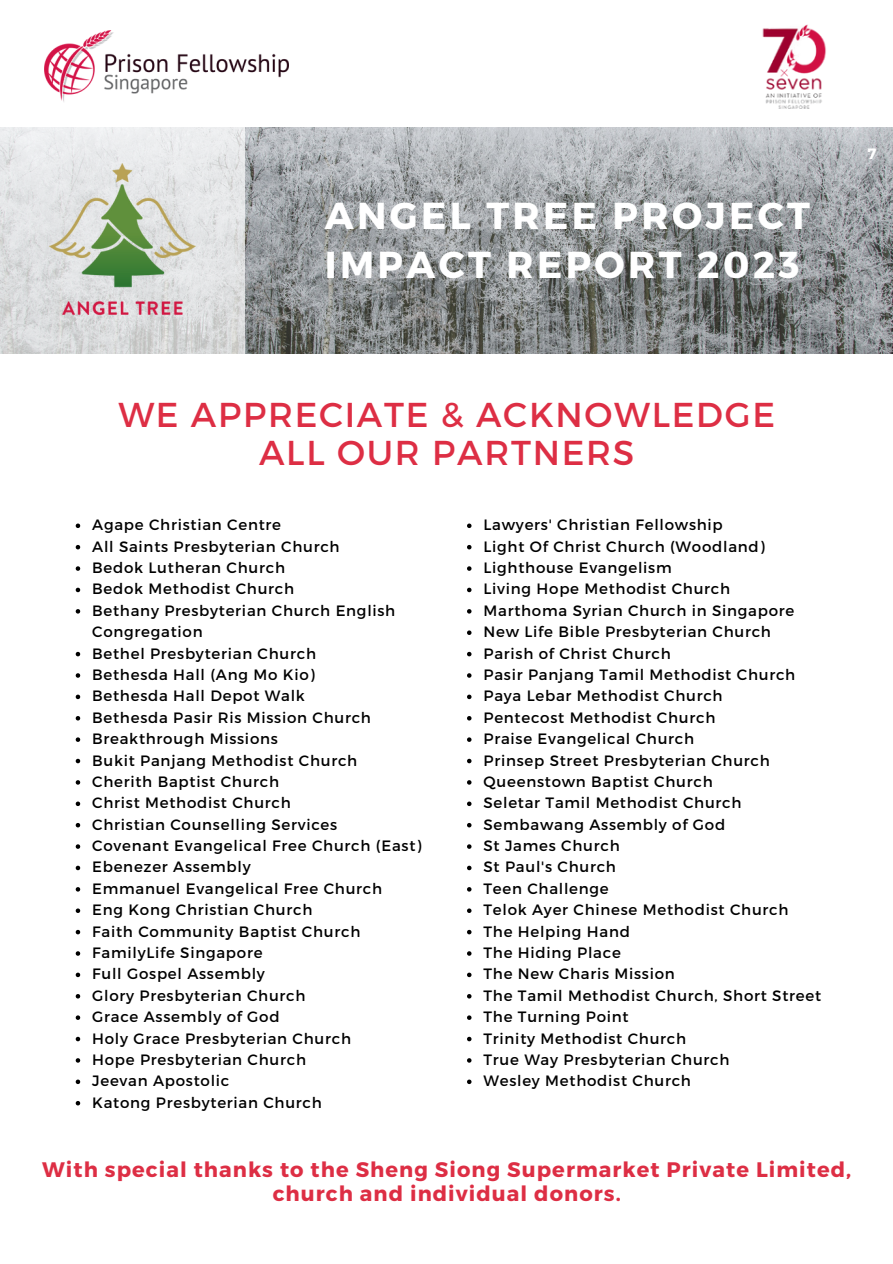
<style>
.page{position:relative;width:893px;height:1264px;background:#fff}
.page>*{position:absolute;margin:0;border:0;box-sizing:border-box;transform-origin:0 0}
.t1{font:700 37.5px/48.3px "Montserrat";letter-spacing:.09em;color:#fff}
.t2{font:34.5px/38.2px "Montserrat";letter-spacing:.05em;color:#dd2e44;text-align:center}
.t3{font:700 21px/23.7px "Montserrat";letter-spacing:.05em;color:#dd2e44;text-align:center}
.t4{font:15px/21.3px "Montserrat";letter-spacing:.05em;color:#000}
.t5{font:700 15px "Montserrat";color:#fff}
</style>
<div class="page">
<img style="left:44px;top:31px;width:244px;height:71px">
<img style="left:762px;top:25px;width:64px;height:84px">
<svg style="left:76px;top:523px;width:4px;height:5px"></svg>
<svg style="left:76px;top:545px;width:4px;height:4px"></svg>
<svg style="left:76px;top:566px;width:4px;height:5px"></svg>
<svg style="left:76px;top:587px;width:4px;height:5px"></svg>
<svg style="left:76px;top:609px;width:4px;height:4px"></svg>
<svg style="left:76px;top:652px;width:4px;height:4px"></svg>
<svg style="left:76px;top:673px;width:4px;height:4px"></svg>
<svg style="left:76px;top:694px;width:4px;height:5px"></svg>
<svg style="left:76px;top:716px;width:4px;height:4px"></svg>
<svg style="left:76px;top:737px;width:4px;height:5px"></svg>
<svg style="left:76px;top:758px;width:4px;height:5px"></svg>
<svg style="left:76px;top:780px;width:4px;height:4px"></svg>
<svg style="left:76px;top:801px;width:4px;height:5px"></svg>
<svg style="left:76px;top:823px;width:4px;height:4px"></svg>
<svg style="left:76px;top:844px;width:4px;height:4px"></svg>
<svg style="left:76px;top:865px;width:4px;height:5px"></svg>
<svg style="left:76px;top:887px;width:4px;height:4px"></svg>
<svg style="left:76px;top:908px;width:4px;height:5px"></svg>
<svg style="left:76px;top:929px;width:4px;height:5px"></svg>
<svg style="left:76px;top:951px;width:4px;height:4px"></svg>
<svg style="left:76px;top:972px;width:4px;height:5px"></svg>
<svg style="left:76px;top:994px;width:4px;height:4px"></svg>
<svg style="left:76px;top:1015px;width:4px;height:4px"></svg>
<svg style="left:76px;top:1036px;width:4px;height:5px"></svg>
<svg style="left:76px;top:1058px;width:4px;height:4px"></svg>
<svg style="left:76px;top:1079px;width:4px;height:5px"></svg>
<svg style="left:76px;top:1101px;width:4px;height:4px"></svg>
<svg style="left:467px;top:523px;width:4px;height:5px"></svg>
<svg style="left:467px;top:545px;width:4px;height:4px"></svg>
<svg style="left:467px;top:566px;width:4px;height:5px"></svg>
<svg style="left:467px;top:587px;width:4px;height:5px"></svg>
<svg style="left:467px;top:609px;width:4px;height:4px"></svg>
<svg style="left:467px;top:630px;width:4px;height:5px"></svg>
<svg style="left:467px;top:652px;width:4px;height:4px"></svg>
<svg style="left:467px;top:673px;width:4px;height:4px"></svg>
<svg style="left:467px;top:694px;width:4px;height:5px"></svg>
<svg style="left:467px;top:716px;width:4px;height:4px"></svg>
<svg style="left:467px;top:737px;width:4px;height:5px"></svg>
<svg style="left:467px;top:758px;width:4px;height:5px"></svg>
<svg style="left:467px;top:780px;width:4px;height:4px"></svg>
<svg style="left:467px;top:801px;width:4px;height:5px"></svg>
<svg style="left:467px;top:823px;width:4px;height:4px"></svg>
<svg style="left:467px;top:844px;width:4px;height:4px"></svg>
<svg style="left:467px;top:865px;width:4px;height:5px"></svg>
<svg style="left:467px;top:887px;width:4px;height:4px"></svg>
<svg style="left:467px;top:908px;width:4px;height:5px"></svg>
<svg style="left:467px;top:929px;width:4px;height:5px"></svg>
<svg style="left:467px;top:951px;width:4px;height:4px"></svg>
<svg style="left:467px;top:972px;width:4px;height:5px"></svg>
<svg style="left:467px;top:994px;width:4px;height:4px"></svg>
<svg style="left:467px;top:1015px;width:4px;height:4px"></svg>
<svg style="left:467px;top:1036px;width:4px;height:5px"></svg>
<svg style="left:467px;top:1058px;width:4px;height:4px"></svg>
<svg style="left:467px;top:1079px;width:4px;height:5px"></svg>
<img style="left:244px;top:127px;width:648px;height:226px">
<svg style="left:0;top:127px;width:244px;height:227px;background:#dfe1e2"></svg>
<img style="left:49px;top:164px;width:146px;height:151px">
<p class="t1" style="left:325px;top:190px;width:486px">ANGEL TREE PROJECT<br>IMPACT REPORT 2023</p>
<h4 class="t5" style="left:867px;top:143px;width:10px">7</h4>
<p class="t2" style="left:118px;top:394px;width:658px">WE APPRECIATE &amp; ACKNOWLEDGE<br>ALL OUR PARTNERS</p>
<h2 class="t4" style="left:92px;top:513px;width:190px">Agape Christian Centre</h2>
<h3 class="t4" style="left:92px;top:535px;width:249px">All Saints Presbyterian Church</h3>
<p class="t4" style="left:92px;top:556px;width:194px">Bedok Lutheran Church</p>
<p class="t4" style="left:92px;top:577px;width:203px">Bedok Methodist Church</p>
<p class="t4" style="left:92px;top:599px;width:304px">Bethany Presbyterian Church English<br>Congregation</p>
<p class="t4" style="left:92px;top:642px;width:225px">Bethel Presbyterian Church</p>
<p class="t4" style="left:92px;top:663px;width:224px">Bethesda Hall (Ang Mo Kio)</p>
<p class="t4" style="left:92px;top:684px;width:214px">Bethesda Hall Depot Walk</p>
<p class="t4" style="left:92px;top:706px;width:280px">Bethesda Pasir Ris Mission Church</p>
<p class="t4" style="left:92px;top:727px;width:187px">Breakthrough Missions</p>
<p class="t4" style="left:92px;top:748px;width:266px">Bukit Panjang Methodist Church</p>
<p class="t4" style="left:92px;top:770px;width:188px">Cherith Baptist Church</p>
<p class="t4" style="left:92px;top:791px;width:200px">Christ Methodist Church</p>
<p class="t4" style="left:92px;top:813px;width:246px">Christian Counselling Services</p>
<p class="t4" style="left:92px;top:834px;width:331px">Covenant Evangelical Free Church (East)</p>
<p class="t4" style="left:92px;top:855px;width:160px">Ebenezer Assembly</p>
<p class="t4" style="left:92px;top:877px;width:291px">Emmanuel Evangelical Free Church</p>
<p class="t4" style="left:92px;top:898px;width:222px">Eng Kong Christian Church</p>
<p class="t4" style="left:92px;top:919px;width:270px">Faith Community Baptist Church</p>
<p class="t4" style="left:92px;top:941px;width:172px">FamilyLife Singapore</p>
<p class="t4" style="left:92px;top:962px;width:174px">Full Gospel Assembly</p>
<p class="t4" style="left:92px;top:984px;width:215px">Glory Presbyterian Church</p>
<p class="t4" style="left:92px;top:1005px;width:189px">Grace Assembly of God</p>
<p class="t4" style="left:92px;top:1026px;width:260px">Holy Grace Presbyterian Church</p>
<p class="t4" style="left:92px;top:1048px;width:215px">Hope Presbyterian Church</p>
<p class="t4" style="left:92px;top:1069px;width:139px">Jeevan Apostolic</p>
<p class="t4" style="left:92px;top:1090px;width:231px">Katong Presbyterian Church</p>
<p class="t4" style="left:483px;top:513px;width:241px">Lawyers' Christian Fellowship</p>
<p class="t4" style="left:483px;top:535px;width:283px">Light Of Christ Church (Woodland)</p>
<p class="t4" style="left:483px;top:556px;width:190px">Lighthouse Evangelism</p>
<p class="t4" style="left:483px;top:577px;width:248px">Living Hope Methodist Church</p>
<p class="t4" style="left:483px;top:599px;width:312px">Marthoma Syrian Church in Singapore</p>
<p class="t4" style="left:483px;top:620px;width:289px">New Life Bible Presbyterian Church</p>
<p class="t4" style="left:483px;top:642px;width:189px">Parish of Christ Church</p>
<p class="t4" style="left:483px;top:663px;width:313px">Pasir Panjang Tamil Methodist Church</p>
<p class="t4" style="left:483px;top:684px;width:240px">Paya Lebar Methodist Church</p>
<p class="t4" style="left:483px;top:706px;width:233px">Pentecost Methodist Church</p>
<p class="t4" style="left:483px;top:727px;width:212px">Praise Evangelical Church</p>
<p class="t4" style="left:483px;top:748px;width:288px">Prinsep Street Presbyterian Church</p>
<p class="t4" style="left:483px;top:770px;width:231px">Queenstown Baptist Church</p>
<p class="t4" style="left:483px;top:791px;width:259px">Seletar Tamil Methodist Church</p>
<p class="t4" style="left:483px;top:813px;width:243px">Sembawang Assembly of God</p>
<p class="t4" style="left:483px;top:834px;width:138px">St James Church</p>
<p class="t4" style="left:483px;top:855px;width:134px">St Paul's Church</p>
<p class="t4" style="left:483px;top:877px;width:127px">Teen Challenge</p>
<p class="t4" style="left:483px;top:898px;width:306px">Telok Ayer Chinese Methodist Church</p>
<p class="t4" style="left:483px;top:919px;width:148px">The Helping Hand</p>
<p class="t4" style="left:483px;top:941px;width:139px">The Hiding Place</p>
<p class="t4" style="left:483px;top:962px;width:193px">The New Charis Mission</p>
<p class="t4" style="left:483px;top:984px;width:339px">The Tamil Methodist Church, Short Street</p>
<p class="t4" style="left:483px;top:1005px;width:147px">The Turning Point</p>
<p class="t4" style="left:483px;top:1026px;width:204px">Trinity Methodist Church</p>
<p class="t4" style="left:483px;top:1048px;width:247px">True Way Presbyterian Church</p>
<p class="t4" style="left:483px;top:1069px;width:209px">Wesley Methodist Church</p>
<p class="t3" style="left:42px;top:1156px;width:810px">With special thanks to the Sheng Siong Supermarket Private Limited, church and individual donors.</p>
</div>
